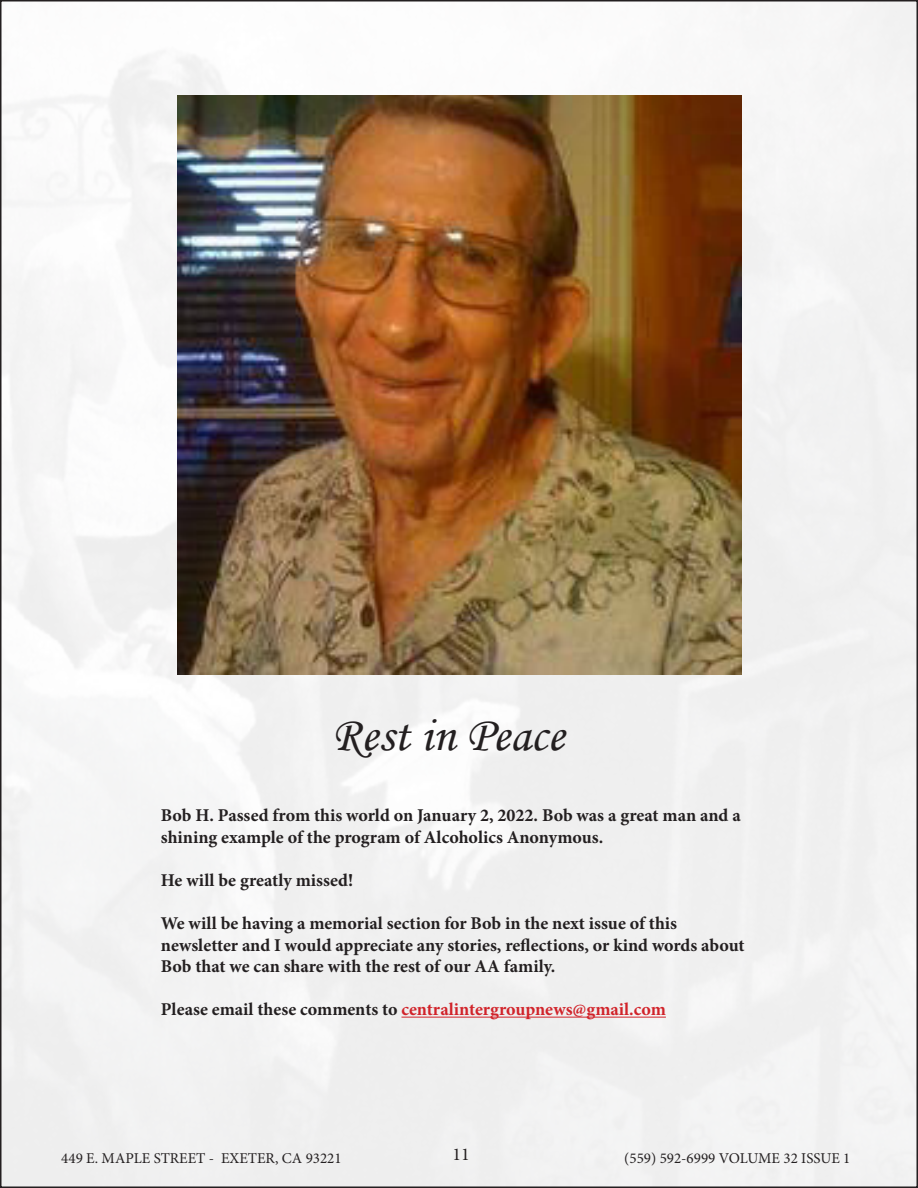
<style>
.page{position:relative;width:918px;height:1188px;background:#fff}
.page>*{position:absolute;margin:0;border:0;box-sizing:border-box;transform-origin:0 0}
.t1{font:49.5px "Monotype Corsiva";color:#231f20}
.t2{font:700 18px/21.6px "Minion Pro";color:#231f20}
.t3{font:700 18px "Minion Pro";color:#d1232a}
.t4{font:18px "Minion Pro";color:#231f20}
.t5{font:15px "Minion Pro";color:#231f20}
.s1{color:#231f20}
</style>
<div class="page">
<img style="left:3px;top:3px;width:912px;height:1182px">
<img style="left:177px;top:96px;width:565px;height:578px">
<hr style="left:401px;top:1017px;width:265px;height:1px;background:#d1232a">
<p class="t1" style="left:332px;top:704px;width:234px">Rest in Peace</p>
<p class="t2" style="left:161px;top:804px;width:581px">Bob H. Passed from this world on January 2, 2022. Bob was a great man and a shining example of the program of Alcoholics Anonymous.</p>
<p class="t2" style="left:161px;top:869px;width:194px">He will be greatly missed!</p>
<p class="t2" style="left:161px;top:912px;width:585px">We will be having a memorial section for Bob in the next issue of this newsletter and I would appreciate any stories, reflections, or kind words about<br>Bob that we can share with the rest of our AA family.</p>
<p class="t3" style="left:161px;top:997px;width:507px"><span class="s1">Please email these comments to</span> centralintergroupnews@gmail.com</p>
<p class="t4" style="left:452px;top:1143px;width:19px">11</p>
<p class="t5" style="left:61px;top:1148px;width:282px">449 E. MAPLE STREET - EXETER, CA 93221</p>
<p class="t5" style="left:624px;top:1148px;width:228px">(559) 592-6999 VOLUME 32 ISSUE 1</p>
</div>
